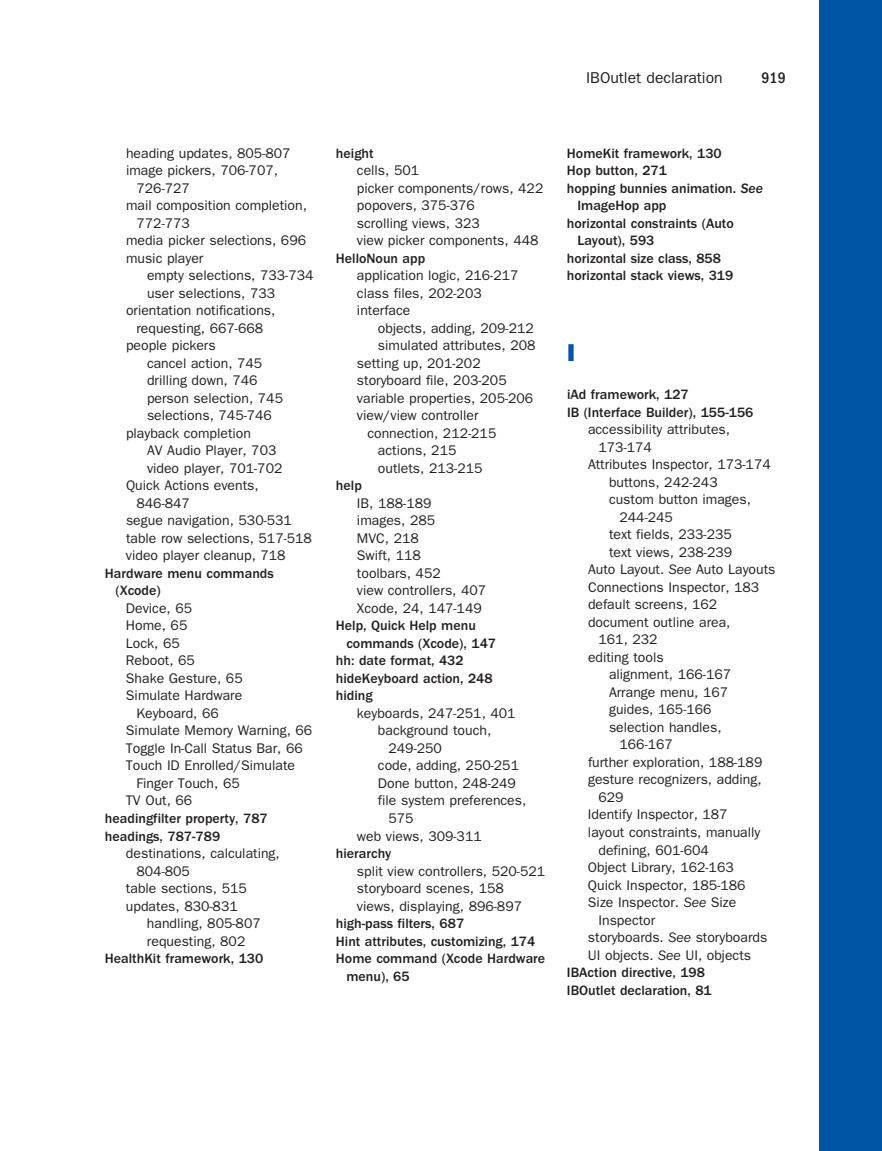
<style>
.page{position:relative;width:882px;height:1151px;background:#fff}
.page>*{position:absolute;margin:0;border:0;box-sizing:border-box;transform-origin:0 0}
.t1{font:24.5px "ITC Franklin Gothic Std Hvy";color:#0155a5}
.t2{font:15.75px "ITC Franklin Gothic Std";color:#231f20}
.t3{font:500 condensed 15.75px "ITC Franklin Gothic Std";color:#231f20}
.t4{font:14px "ITC Franklin Gothic Std";color:#231f20}
.t5{font:500 14px "ITC Franklin Gothic Std";color:#231f20}
.s1{font-family:"ITC Franklin Gothic Std Med It";font-weight:400}
.s2{font-style:italic}
</style>
<div class="page">
<div style="left:819px;top:0;width:63px;height:1150px;background:#0155a5"></div>
<p class="t2" style="left:586px;top:73px;width:138px">IBOutlet declaration</p>
<p class="t3" style="left:762px;top:73px;width:26px">919</p>
<p class="t4" style="left:126px;top:148px;width:166px">heading updates, 805 - 807</p>
<p class="t4" style="left:126px;top:165px;width:154px">image pickers, 706 - 707 ,</p>
<p class="t4" style="left:136px;top:183px;width:55px">726 - 727</p>
<p class="t4" style="left:126px;top:200px;width:182px">mail composition completion,</p>
<p class="t4" style="left:136px;top:218px;width:55px">772 - 773</p>
<p class="t4" style="left:126px;top:235px;width:182px">media picker selections, 696</p>
<p class="t4" style="left:126px;top:253px;width:79px">music player</p>
<p class="t4" style="left:147px;top:270px;width:168px">empty selections, 733 - 734</p>
<p class="t4" style="left:147px;top:288px;width:130px">user selections, 733</p>
<p class="t4" style="left:126px;top:305px;width:151px">orientation notifications,</p>
<p class="t4" style="left:136px;top:323px;width:128px">requesting, 667 - 668</p>
<p class="t4" style="left:126px;top:340px;width:91px">people pickers</p>
<p class="t4" style="left:147px;top:358px;width:117px">cancel action, 745</p>
<p class="t4" style="left:147px;top:375px;width:112px">drilling down, 746</p>
<p class="t4" style="left:147px;top:393px;width:138px">person selection, 745</p>
<p class="t4" style="left:147px;top:410px;width:127px">selections, 745 - 746</p>
<p class="t4" style="left:126px;top:428px;width:127px">playback completion</p>
<p class="t4" style="left:147px;top:445px;width:131px">AV Audio Player, 703</p>
<p class="t4" style="left:147px;top:463px;width:137px">video player, 701 - 702</p>
<p class="t4" style="left:126px;top:480px;width:134px">Quick Actions events,</p>
<p class="t4" style="left:136px;top:498px;width:55px">846 - 847</p>
<p class="t4" style="left:126px;top:515px;width:168px">segue navigation, 530 - 531</p>
<p class="t4" style="left:126px;top:533px;width:188px">table row selections, 517 - 518</p>
<p class="t4" style="left:126px;top:550px;width:161px">video player cleanup, 718</p>
<p class="t5" style="left:105px;top:568px;width:170px">Hardware menu commands</p>
<p class="t5" style="left:115px;top:585px;width:47px">(Xcode)</p>
<p class="t4" style="left:126px;top:603px;width:68px">Device, 65</p>
<p class="t4" style="left:126px;top:620px;width:63px">Home, 65</p>
<p class="t4" style="left:126px;top:638px;width:55px">Lock, 65</p>
<p class="t4" style="left:126px;top:655px;width:71px">Reboot, 65</p>
<p class="t4" style="left:126px;top:673px;width:118px">Shake Gesture, 65</p>
<p class="t4" style="left:126px;top:690px;width:118px">Simulate Hardware</p>
<p class="t4" style="left:136px;top:708px;width:84px">Keyboard, 66</p>
<p class="t4" style="left:126px;top:725px;width:188px">Simulate Memory Warning, 66</p>
<p class="t4" style="left:126px;top:743px;width:178px">Toggle In-Call Status Bar, 66</p>
<p class="t4" style="left:126px;top:760px;width:171px">Touch ID Enrolled/Simulate</p>
<p class="t4" style="left:136px;top:778px;width:105px">Finger Touch, 65</p>
<p class="t4" style="left:126px;top:795px;width:68px">TV Out, 66</p>
<p class="t5" style="left:105px;top:813px;width:164px">headingfilter property, 787</p>
<p class="t5" style="left:105px;top:830px;width:117px">headings, 787 - 789</p>
<p class="t4" style="left:126px;top:848px;width:155px">destinations, calculating,</p>
<p class="t4" style="left:136px;top:865px;width:55px">804 - 805</p>
<p class="t4" style="left:126px;top:883px;width:122px">table sections, 515</p>
<p class="t4" style="left:126px;top:900px;width:113px">updates, 830 - 831</p>
<p class="t4" style="left:147px;top:918px;width:115px">handling, 805 - 807</p>
<p class="t4" style="left:147px;top:935px;width:100px">requesting, 802</p>
<p class="t5" style="left:105px;top:953px;width:160px">HealthKit framework, 130</p>
<p class="t5" style="left:336px;top:148px;width:39px">height</p>
<p class="t4" style="left:357px;top:165px;width:64px">cells, 501</p>
<p class="t4" style="left:357px;top:183px;width:188px">picker components/rows, 422</p>
<p class="t4" style="left:357px;top:200px;width:120px">popovers, 375 - 376</p>
<p class="t4" style="left:357px;top:218px;width:124px">scrolling views, 323</p>
<p class="t4" style="left:357px;top:235px;width:183px">view picker components, 448</p>
<p class="t5" style="left:336px;top:253px;width:91px">HelloNoun app</p>
<p class="t4" style="left:357px;top:270px;width:163px">application logic, 216 - 217</p>
<p class="t4" style="left:357px;top:288px;width:126px">class files, 202 - 203</p>
<p class="t4" style="left:357px;top:305px;width:55px">interface</p>
<p class="t4" style="left:378px;top:323px;width:157px">objects, adding, 209 - 212</p>
<p class="t4" style="left:378px;top:340px;width:159px">simulated attributes, 208</p>
<p class="t4" style="left:357px;top:358px;width:125px">setting up, 201 - 202</p>
<p class="t4" style="left:357px;top:375px;width:151px">storyboard file, 203 - 205</p>
<p class="t4" style="left:357px;top:393px;width:178px">variable properties, 205 - 206</p>
<p class="t4" style="left:357px;top:410px;width:123px">view/view controller</p>
<p class="t4" style="left:367px;top:428px;width:130px">connection, 212 - 215</p>
<p class="t4" style="left:378px;top:445px;width:80px">actions, 215</p>
<p class="t4" style="left:378px;top:463px;width:106px">outlets, 213 - 215</p>
<p class="t5" style="left:336px;top:480px;width:27px">help</p>
<p class="t4" style="left:357px;top:498px;width:76px">IB, 188 - 189</p>
<p class="t4" style="left:357px;top:515px;width:80px">images, 285</p>
<p class="t4" style="left:357px;top:533px;width:64px">MVC, 218</p>
<p class="t4" style="left:357px;top:550px;width:65px">Swift, 118</p>
<p class="t4" style="left:357px;top:568px;width:85px">toolbars, 452</p>
<p class="t4" style="left:357px;top:585px;width:131px">view controllers, 407</p>
<p class="t4" style="left:357px;top:603px;width:126px">Xcode, 24 , 147 - 149</p>
<p class="t5" style="left:336px;top:620px;width:141px">Help, Quick Help menu</p>
<p class="t5" style="left:346px;top:638px;width:151px">commands (Xcode), 147</p>
<p class="t5" style="left:336px;top:655px;width:129px">hh: date format, 432</p>
<p class="t5" style="left:336px;top:673px;width:158px">hideKeyboard action, 248</p>
<p class="t5" style="left:336px;top:690px;width:38px">hiding</p>
<p class="t4" style="left:357px;top:708px;width:160px">keyboards, 247 - 251 , 401</p>
<p class="t4" style="left:378px;top:725px;width:115px">background touch,</p>
<p class="t4" style="left:388px;top:743px;width:55px">249 - 250</p>
<p class="t4" style="left:378px;top:760px;width:143px">code, adding, 250 - 251</p>
<p class="t4" style="left:378px;top:778px;width:140px">Done button, 248 - 249</p>
<p class="t4" style="left:378px;top:795px;width:150px">file system preferences,</p>
<p class="t4" style="left:388px;top:813px;width:27px">575</p>
<p class="t4" style="left:357px;top:830px;width:126px">web views, 309 - 311</p>
<p class="t5" style="left:336px;top:848px;width:57px">hierarchy</p>
<p class="t4" style="left:357px;top:865px;width:190px">split view controllers, 520 - 521</p>
<p class="t4" style="left:357px;top:883px;width:148px">storyboard scenes, 158</p>
<p class="t4" style="left:357px;top:900px;width:167px">views, displaying, 896 - 897</p>
<p class="t5" style="left:336px;top:918px;width:130px">high-pass filters, 687</p>
<p class="t5" style="left:336px;top:935px;width:201px">Hint attributes, customizing, 174</p>
<p class="t5" style="left:336px;top:953px;width:211px">Home command (Xcode Hardware</p>
<p class="t5" style="left:346px;top:970px;width:65px">menu), 65</p>
<p class="t5" style="left:567px;top:148px;width:156px">HomeKit framework, 130</p>
<p class="t5" style="left:567px;top:165px;width:102px">Hop button, 271</p>
<p class="t5" style="left:567px;top:183px;width:198px">hopping bunnies animation. <span class="s1">See</span></p>
<p class="t5" style="left:577px;top:200px;width:91px">ImageHop app</p>
<p class="t5" style="left:567px;top:218px;width:168px">horizontal constraints (Auto</p>
<p class="t5" style="left:577px;top:235px;width:79px">Layout), 593</p>
<p class="t5" style="left:567px;top:253px;width:156px">horizontal size class, 858</p>
<p class="t5" style="left:567px;top:270px;width:168px">horizontal stack views, 319</p>
<p class="t1" style="left:567px;top:344px;width:9px">I</p>
<p class="t5" style="left:567px;top:389px;width:123px">iAd framework, 127</p>
<p class="t5" style="left:567px;top:407px;width:188px">IB (Interface Builder), 155 - 156</p>
<p class="t4" style="left:588px;top:424px;width:144px">accessibility attributes,</p>
<p class="t4" style="left:598px;top:442px;width:55px">173 - 174</p>
<p class="t4" style="left:588px;top:459px;width:184px">Attributes Inspector, 173 - 174</p>
<p class="t4" style="left:609px;top:477px;width:110px">buttons, 242 - 243</p>
<p class="t4" style="left:609px;top:494px;width:143px">custom button images,</p>
<p class="t4" style="left:620px;top:512px;width:55px">244 - 245</p>
<p class="t4" style="left:609px;top:529px;width:124px">text fields, 233 - 235</p>
<p class="t4" style="left:609px;top:547px;width:125px">text views, 238 - 239</p>
<p class="t4" style="left:588px;top:564px;width:189px">Auto Layout. <span class="s2">See</span> Auto Layouts</p>
<p class="t4" style="left:588px;top:582px;width:173px">Connections Inspector, 183</p>
<p class="t4" style="left:588px;top:599px;width:131px">default screens, 162</p>
<p class="t4" style="left:588px;top:617px;width:144px">document outline area,</p>
<p class="t4" style="left:598px;top:634px;width:61px">161, 232</p>
<p class="t4" style="left:588px;top:652px;width:77px">editing tools</p>
<p class="t4" style="left:609px;top:669px;width:124px">alignment, 166 - 167</p>
<p class="t4" style="left:609px;top:687px;width:121px">Arrange menu, 167</p>
<p class="t4" style="left:609px;top:704px;width:104px">guides, 165 - 166</p>
<p class="t4" style="left:609px;top:722px;width:114px">selection handles,</p>
<p class="t4" style="left:620px;top:739px;width:55px">166 - 167</p>
<p class="t4" style="left:588px;top:757px;width:176px">further exploration, 188 - 189</p>
<p class="t4" style="left:588px;top:774px;width:175px">gesture recognizers, adding,</p>
<p class="t4" style="left:598px;top:792px;width:27px">629</p>
<p class="t4" style="left:588px;top:809px;width:141px">Identify Inspector, 187</p>
<p class="t4" style="left:588px;top:827px;width:174px">layout constraints, manually</p>
<p class="t4" style="left:598px;top:844px;width:112px">defining, 601 - 604</p>
<p class="t4" style="left:588px;top:862px;width:147px">Object Library, 162 - 163</p>
<p class="t4" style="left:588px;top:879px;width:159px">Quick Inspector, 185 - 186</p>
<p class="t4" style="left:588px;top:897px;width:150px">Size Inspector. <span class="s2">See</span> Size</p>
<p class="t4" style="left:598px;top:914px;width:58px">Inspector</p>
<p class="t4" style="left:588px;top:932px;width:181px">storyboards. <span class="s2">See</span> storyboards</p>
<p class="t4" style="left:588px;top:949px;width:165px">UI objects. <span class="s2">See</span> UI, objects</p>
<p class="t5" style="left:567px;top:967px;width:140px">IBAction directive, 198</p>
<p class="t5" style="left:567px;top:984px;width:146px">IBOutlet declaration, 81</p>
</div>
